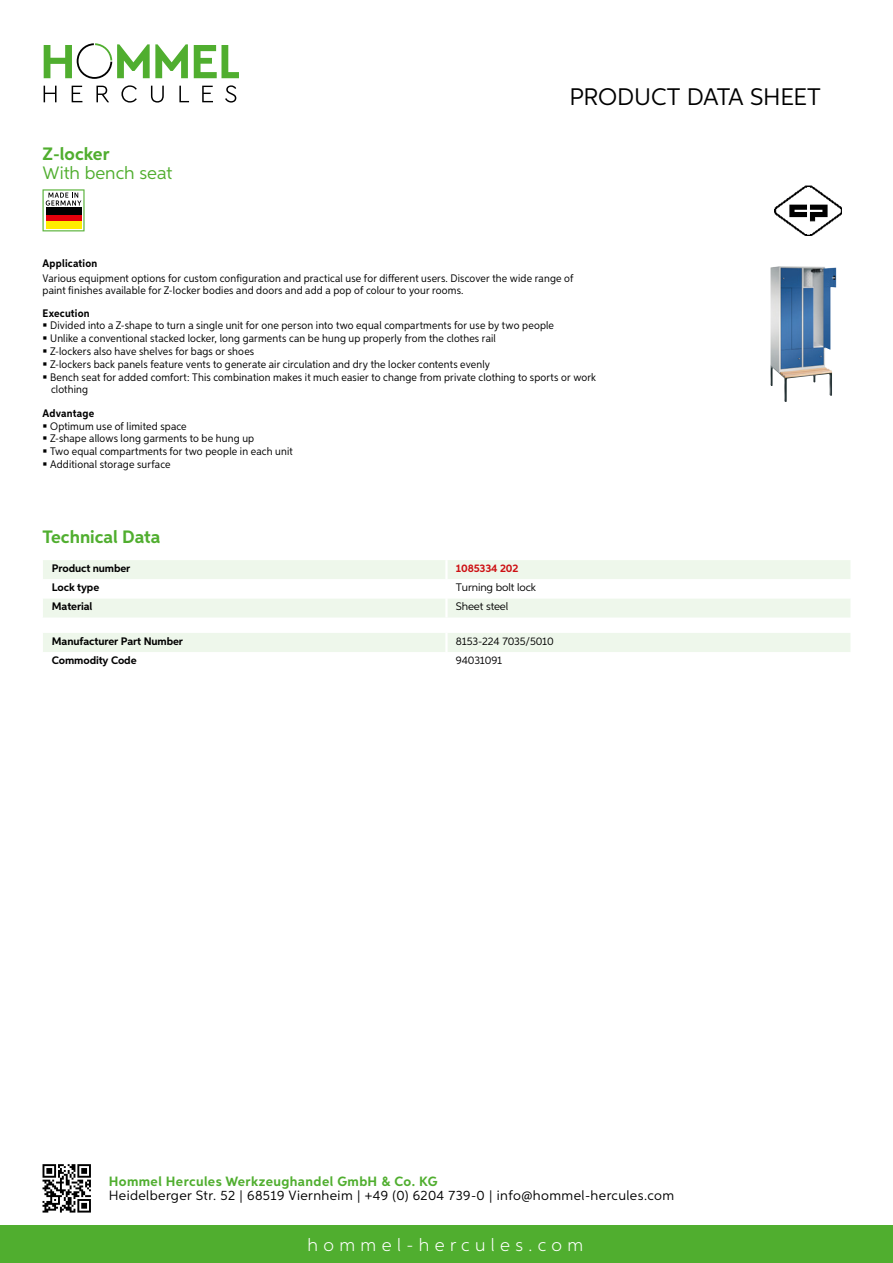
<style>
.page{position:relative;width:893px;height:1263px;background:#fff}
.page>*{position:absolute;margin:0;border:0;box-sizing:border-box;transform-origin:0 0}
.t1{font:24px "Aspira";letter-spacing:-.01em;color:#000}
.t2{font:700 18px "Aspira";color:#50ae2f}
.t3{font:300 18px "Aspira";letter-spacing:.3em;color:#fff}
.t4{font:18px "Aspira";color:#50ae2f}
.t5{font:13.5px "Aspira";letter-spacing:.03em;color:#000}
.t6{font:700 13.5px "Aspira";letter-spacing:.03em;color:#50ae2f}
.t7{font:10.95px/12.6px "Aspira Nar";letter-spacing:.015em;color:#000}
.t8{font:700 10.95px "Aspira";letter-spacing:-.01em;color:#000}
.t9{font:10.95px "Aspira";letter-spacing:-.01em;color:#000}
.t10{font:700 10.95px "Aspira Nar";letter-spacing:.015em;color:#000}
.t11{font:700 10.95px "Aspira";letter-spacing:-.01em;color:#cd1013}
</style>
<div class="page">
<div style="left:0;top:1226px;width:893px;height:37px;background:#50ae2f"></div>
<svg style="left:43px;top:1164px;width:48px;height:48px"></svg>
<svg style="left:194px;top:45px;width:45px;height:33px"></svg>
<svg style="left:44px;top:43px;width:144px;height:36px"></svg>
<svg style="left:44px;top:86px;width:13px;height:16px"></svg>
<svg style="left:72px;top:86px;width:10px;height:16px"></svg>
<svg style="left:96px;top:86px;width:13px;height:16px"></svg>
<svg style="left:121px;top:85px;width:16px;height:18px"></svg>
<svg style="left:151px;top:86px;width:13px;height:17px"></svg>
<svg style="left:179px;top:86px;width:10px;height:16px"></svg>
<svg style="left:202px;top:86px;width:11px;height:16px"></svg>
<svg style="left:225px;top:85px;width:11px;height:18px"></svg>
<svg style="left:43px;top:560px;width:807px;height:57px"></svg>
<hr style="left:445px;top:598px;width:3px;height:19px;background:#fff">
<div style="left:43px;top:633px;width:807px;height:19px;background:#eef7eb"></div>
<svg style="left:43px;top:189px;width:42px;height:42px"></svg>
<div style="left:46px;top:214px;width:35px;height:7px;background:#e3000b"></div>
<div style="left:46px;top:208px;width:35px;height:7px;background:#000"></div>
<div style="left:46px;top:221px;width:35px;height:7px;background:#ffed00"></div>
<img style="left:770px;top:266px;width:66px;height:136px">
<img style="left:775px;top:185px;width:67px;height:50px">
<h2 class="t2" style="left:43px;top:142px;width:68px">Z-locker</h2>
<h2 class="t4" style="left:43px;top:162px;width:131px">With bench seat</h2>
<h1 class="t1" style="left:569px;top:82px;width:253px">Product data sh eet</h1>
<p class="t10" style="left:43px;top:257px;width:56px">Application</p>
<p class="t7" style="left:43px;top:273px;width:532px;line-height:12px">Various equipment options for custom configuration and practical use for different users. Discover the wide range of paint finishes available for Z-locker bodies and doors and add a pop of colour to your rooms.</p>
<p class="t10" style="left:43px;top:306px;width:49px">Execution</p>
<p class="t7" style="left:50px;top:319px;width:547px">Divided into a Z-shape to turn a single unit for one person into two equal compartments for use by two people<br>Unlike a conventional stacked locker, long garments can be hung up properly from the clothes rail<br>Z-lockers also have shelves for bags or shoes<br>Z-lockers back panels feature vents to generate air circulation and dry the locker contents evenly<br>Bench seat for added comfort: This combination makes it much easier to change from private clothing to sports or work clothing</p>
<p class="t10" style="left:43px;top:406px;width:53px">Advantage</p>
<p class="t7" style="left:50px;top:419px;width:244px">Optimum use of limited space<br>Z-shape allows long garments to be hung up<br>Two equal compartments for two people in each unit Additional storage surface</p>
<h2 class="t2" style="left:43px;top:526px;width:120px">Technical Data</h2>
<p class="t8" style="left:52px;top:561px;width:80px">Product number</p>
<p class="t11" style="left:456px;top:561px;width:64px">1085334 202</p>
<p class="t8" style="left:52px;top:581px;width:49px">Lock type</p>
<p class="t9" style="left:456px;top:581px;width:82px">Turning bolt lock</p>
<p class="t8" style="left:52px;top:600px;width:42px">Material</p>
<p class="t9" style="left:456px;top:600px;width:54px">Sheet steel</p>
<p class="t8" style="left:52px;top:634px;width:133px">Manufacturer Part Number</p>
<p class="t9" style="left:456px;top:634px;width:100px">8153-224 7035/5010</p>
<p class="t8" style="left:52px;top:653px;width:86px">Commodity Code</p>
<p class="t9" style="left:456px;top:653px;width:48px">94031091</p>
<p class="t6" style="left:109px;top:1172px;width:330px">Hommel Hercules Werkzeughandel GmbH &amp; Co. KG</p>
<p class="t5" style="left:109px;top:1187px;width:567px">Heidelberger Str. 52 | 68519 Viernheim | +49 (0) 6204 739-0 | info@hommel-hercules.com</p>
<h2 class="t3" style="left:307px;top:1234px;width:277px">hommel-hercules.com</h2>
</div>
